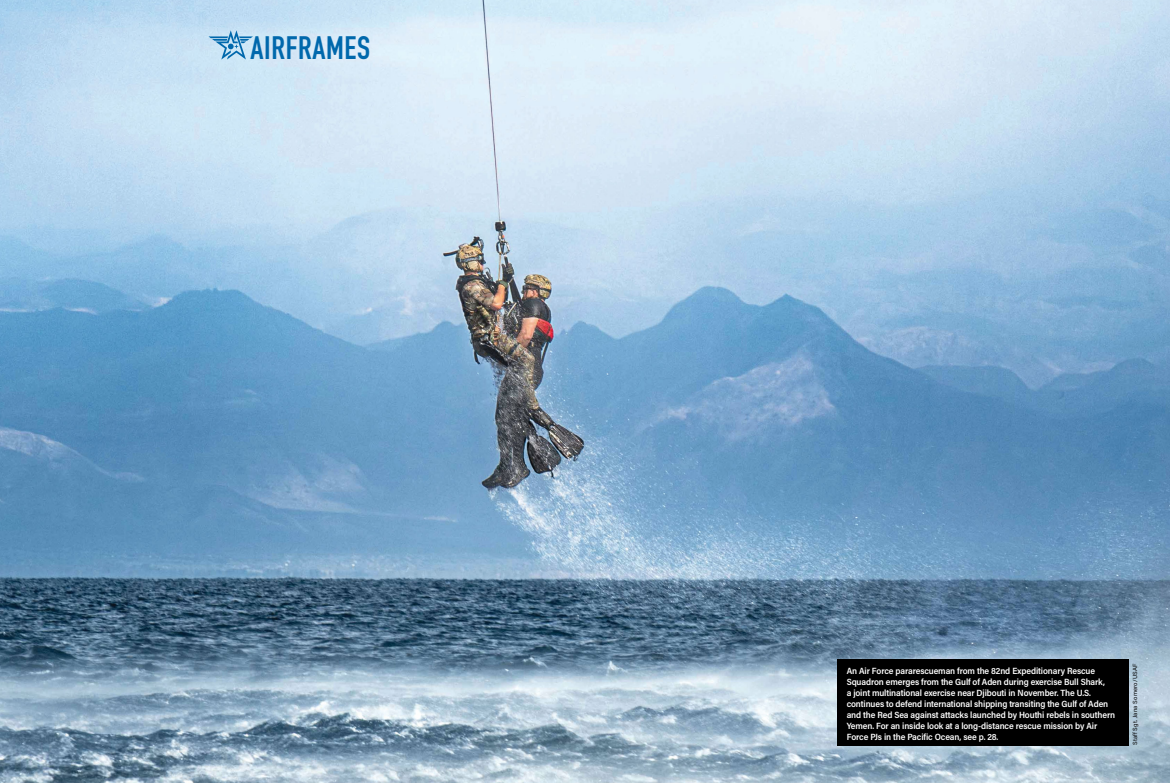
<style>
.page{position:relative;width:1170px;height:783px;background:#fff}
.page>*{position:absolute;margin:0;border:0;box-sizing:border-box;transform-origin:0 0}
.t1{font:700 32px "DIN Condensed";letter-spacing:.02em;color:#0068ac}
.t2{font:9.5px "Utopia Std";color:#000}
.t3{font:600 9px/11px "Acumin Pro Semi Cond";letter-spacing:-.015em;color:#fff}
.t4{font:6px "Acumin Pro";letter-spacing:.025em;color:#000}
</style>
<div class="page">
<img style="left:0;top:0;width:1170px;height:783px">
<div style="left:837px;top:659px;width:292px;height:87px;background:#000"></div>
<svg style="left:208px;top:30px;width:45px;height:30px"></svg>
<h1 class="t1" style="left:251px;top:27px;width:121px">AIRFRAMES</h1>
<p class="t3" style="left:847px;top:665px;width:250px">An Air Force pararescueman from the 82nd Expeditionary Rescue</p>
<p class="t2" style="left:847px;top:666px;width:9px">, ,</p>
<p class="t3" style="left:847px;top:676px;width:270px">Squadron emerges from the Gulf of Aden during exercise Bull Shark,<br>a joint multinational exercise near Djibouti in November. The U.S. continues to defend international shipping transiting the Gulf of Aden and the Red Sea against attacks launched by Houthi rebels in southern Yemen. For an inside look at a long-distance rescue mission by Air Force PJs in the Pacific Ocean, see p. 28.</p>
<p class="t4" style="left:1131px;top:745px;width:83px;rotate:-90deg">Staff Sgt. Jana Somero/USAF</p>
</div>
